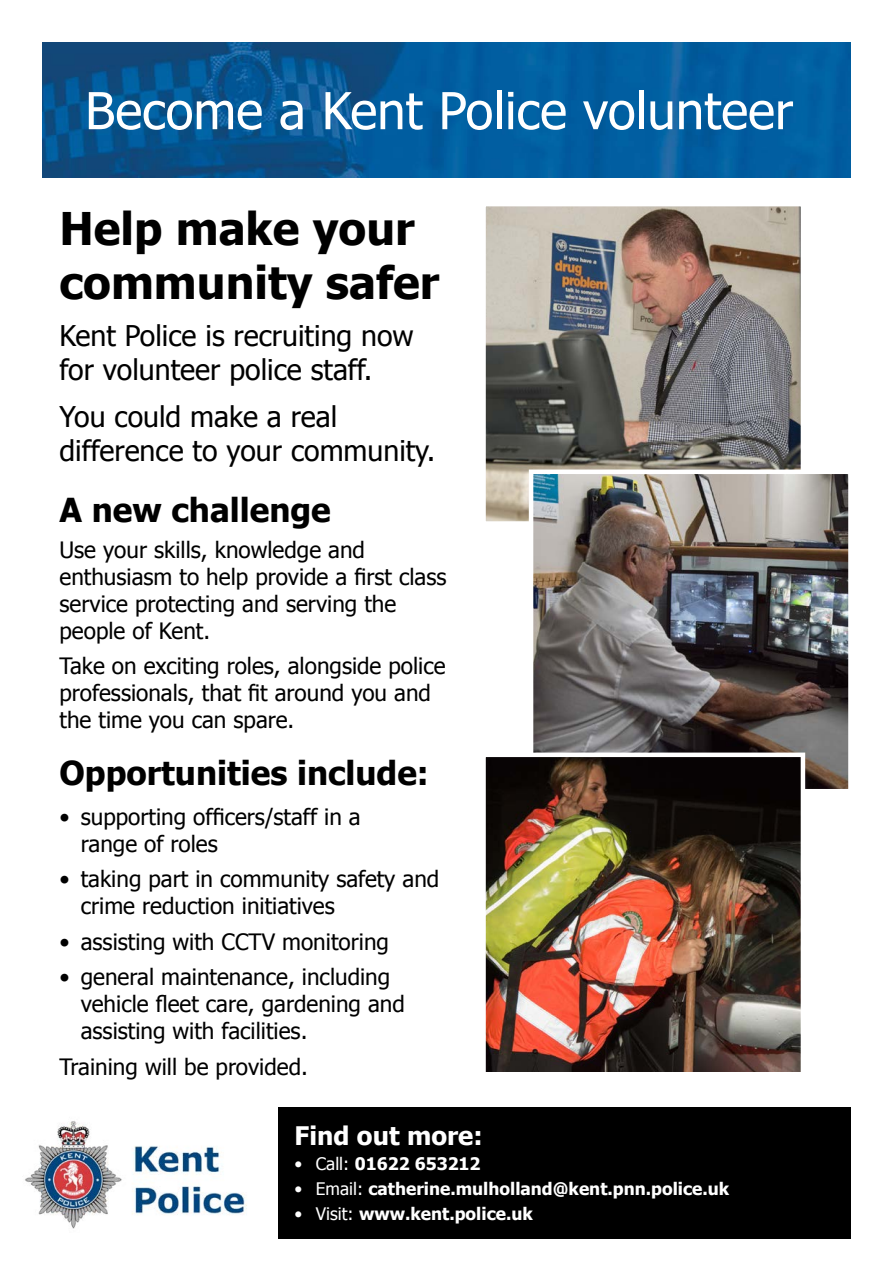
<style>
.page{position:relative;width:893px;height:1263px;background:#fff}
.page>*{position:absolute;margin:0;border:0;box-sizing:border-box;transform-origin:0 0}
.t1{font:51px "Tahoma";color:#fff}
.t2{font:700 45px/54px "Tahoma";color:#000}
.t3{font:700 33px "Tahoma";color:#000}
.t4{font:28.5px/34.2px "Tahoma";color:#000}
.t5{font:700 25.5px "Tahoma";color:#fff}
.t6{font:22.5px/27px "Tahoma";color:#000}
.t7{font:700 17.25px "Tahoma";color:#fff}
.s1{font-weight:400}
</style>
<div class="page">
<img style="left:43px;top:43px;width:807px;height:134px">
<img style="left:25px;top:1121px;width:222px;height:108px">
<img style="left:486px;top:207px;width:314px;height:314px">
<div style="left:481px;top:202px;width:324px;height:324px;border:4px solid #fff"></div>
<img style="left:534px;top:474px;width:314px;height:314px">
<div style="left:529px;top:469px;width:324px;height:324px;border:4px solid #fff"></div>
<img style="left:486px;top:757px;width:314px;height:314px">
<div style="left:481px;top:752px;width:324px;height:324px;border:4px solid #fff"></div>
<div style="left:278px;top:1107px;width:572px;height:132px;background:#000"></div>
<h1 class="t1" style="left:85px;top:76px;width:710px">Become a Kent Police volunteer</h1>
<h2 class="t2" style="left:60px;top:199px;width:381px">Help make your community safer</h2>
<p class="t4" style="left:60px;top:317px;width:356px">Kent Police is recruiting now for volunteer police staff.</p>
<p class="t4" style="left:60px;top:398px;width:377px">You could make a real difference to your community.</p>
<h3 class="t3" style="left:60px;top:487px;width:273px">A new challenge</h3>
<p class="t6" style="left:60px;top:535px;width:388px">Use your skills, knowledge and enthusiasm to help provide a first class service protecting and serving the people of Kent.</p>
<p class="t6" style="left:60px;top:651px;width:388px">Take on exciting roles, alongside police professionals, that fit around you and the time you can spare.</p>
<h3 class="t3" style="left:60px;top:750px;width:371px">Opportunities include:</h3>
<p class="t6" style="left:81px;top:802px;width:281px;text-indent:-21px">• supporting officers/staff in a range of roles</p>
<p class="t6" style="left:81px;top:864px;width:360px;text-indent:-21px">• taking part in community safety and crime reduction initiatives</p>
<p class="t6" style="left:60px;top:927px;width:331px">• assisting with CCTV monitoring</p>
<p class="t6" style="left:81px;top:962px;width:326px;text-indent:-21px">• general maintenance, including vehicle fleet care, gardening and assisting with facilities.</p>
<p class="t6" style="left:60px;top:1052px;width:250px">Training will be provided.</p>
<p class="t5" style="left:295px;top:1118px;width:190px">Find out more:</p>
<p class="t7" style="left:295px;top:1152px;width:187px"><span class="s1">• Call:</span> 01622 653212</p>
<p class="t7" style="left:295px;top:1177px;width:436px"><span class="s1">• Email:</span> catherine.mulholland@kent.pnn.police.uk</p>
<p class="t7" style="left:295px;top:1202px;width:240px"><span class="s1">• Visit:</span> www.kent.police.uk</p>
</div>
